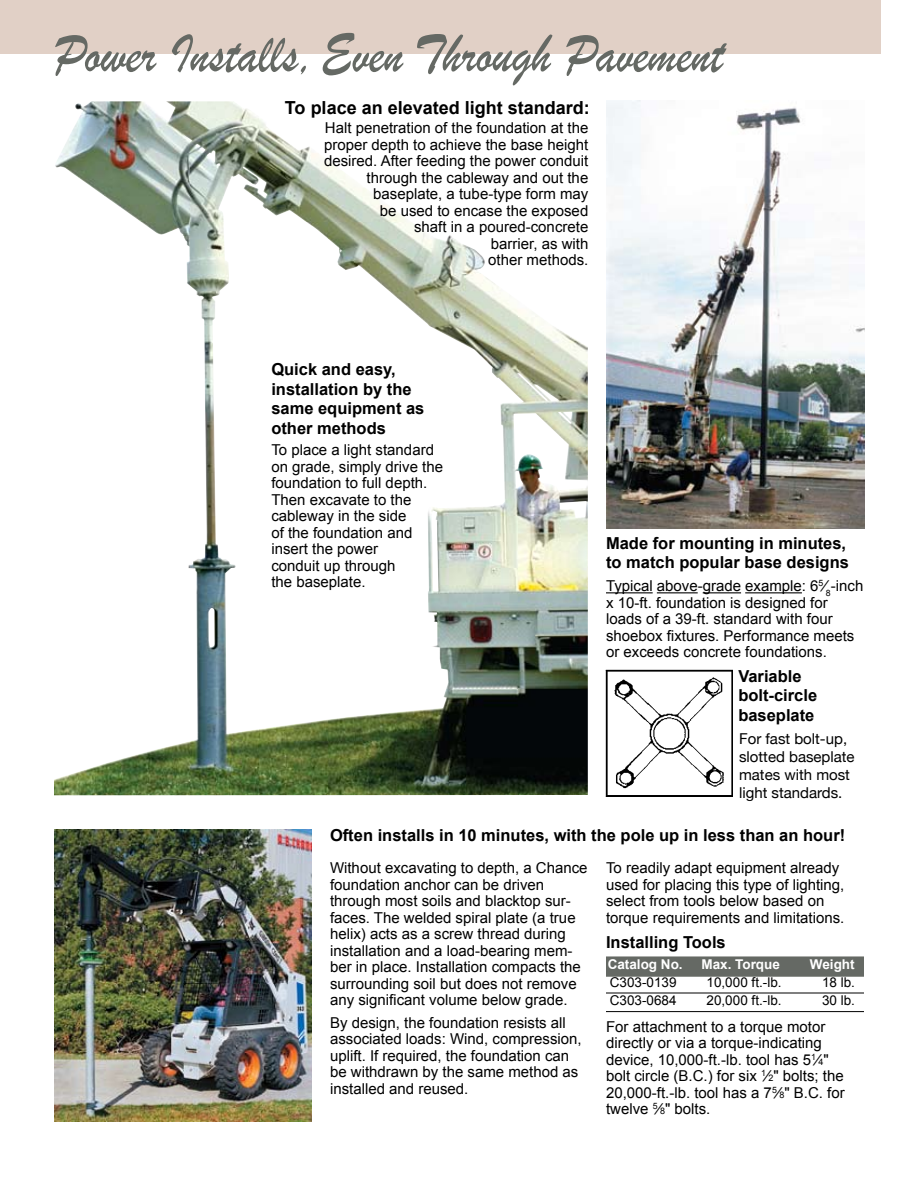
<style>
.page{position:relative;width:918px;height:1188px;background:#fff}
.page>*{position:absolute;margin:0;border:0;box-sizing:border-box;transform-origin:0 0}
.t1{font:57px "Brush Script";color:#656964;scale:.9 1}
.t2{font:700 18px "Arial";color:#000}
.t3{font:700 16.5px/19.5px "Arial";color:#000}
.t4{font:15px/16.5px "Arial";color:#000}
.t5{font:15px/18px "Helvetica Neue";color:#000}
.t6{font:13.5px "Arial";color:#000}
.t7{font:700 13.5px "Arial";color:#fff}
.s1{font-size:9px}
</style>
<div class="page">
<img style="left:54px;top:101px;width:534px;height:694px">
<div style="left:0;top:0;width:880px;height:54px;background:#e1d0c6"></div>
<hr style="left:606px;top:592px;width:47px;height:1px;background:#000">
<hr style="left:657px;top:592px;width:41px;height:1px;background:#000">
<hr style="left:703px;top:592px;width:38px;height:1px;background:#000">
<hr style="left:745px;top:592px;width:57px;height:1px;background:#000">
<div style="left:606px;top:956px;width:258px;height:21px;background:#656964;border:2px solid #656964"></div>
<hr style="left:606px;top:993px;width:258px;height:1px;background:#000">
<hr style="left:606px;top:1011px;width:258px;height:1px;background:#000">
<img style="left:606px;top:100px;width:258px;height:428px">
<img style="left:54px;top:829px;width:258px;height:293px">
<img style="left:606px;top:670px;width:127px;height:127px">
<h1 class="t1" style="left:54px;top:19px;width:745px">Power Installs,Even Through Pavement</h1>
<p class="t2" style="left:285px;top:97px;width:306px">To place an elevated light standard:</p>
<p class="t4" style="left:324px;top:120px;width:266px;text-align:right">Halt penetration of the foundation at the proper depth to achieve the base height desired. After feeding the power conduit through the cableway and out the baseplate, a tube-type form may<br>be used to encase the exposed<br>shaft in a poured-concrete<br>barrier, as with<br>other methods.</p>
<p class="t3" style="left:271px;top:360px;width:155px">Quick and easy, installation by the same equipment as other methods</p>
<p class="t4" style="left:271px;top:442px;width:173px">To place a light standard on grade, simply drive the foundation to full depth.<br>Then excavate to the cableway in the side<br>of the foundation and insert the power<br>conduit up through<br>the baseplate.</p>
<p class="t3" style="left:606px;top:533px;width:244px">Made for mounting in minutes, to match popular base designs</p>
<p class="t4" style="left:606px;top:578px;width:259px">Typical above-grade example: 6<sup>5</sup>⁄<sub>8</sub>-inch x 10-ft. foundation is designed for loads of a 39-ft. standard with four shoebox fixtures. Performance meets or exceeds concrete foundations.</p>
<p class="t3" style="left:738px;top:666px;width:80px">Variable bolt-circle baseplate</p>
<p class="t5" style="left:739px;top:729px;width:117px">For fast bolt-up, slotted baseplate mates with most light standards.</p>
<p class="t3" style="left:330px;top:825px;width:517px">Often installs in 10 minutes, with the pole up in less than an hour!</p>
<p class="t4" style="left:330px;top:860px;width:259px">Without excavating to depth, a Chance foundation anchor can be driven through most soils and blacktop sur&shy;faces. The welded spiral plate (a true helix) acts as a screw thread during installation and a load-bearing mem&shy;ber in place. Installation compacts the surrounding soil but does not remove any significant volume below grade.</p>
<p class="t4" style="left:330px;top:1014px;width:253px">By design, the foundation resists all associated loads: Wind, compression, uplift. If required, the foundation can be withdrawn by the same method as installed and reused.</p>
<p class="t4" style="left:606px;top:860px;width:240px">To readily adapt equipment already used for placing this type of lighting, select from tools below based on torque requirements and limitations.</p>
<p class="t3" style="left:606px;top:933px;width:121px">Installing Tools</p>
<p class="t7" style="left:608px;top:957px;width:77px">Catalog No.</p>
<p class="t7" style="left:701px;top:957px;width:80px">Max. Torque</p>
<p class="t7" style="left:810px;top:957px;width:46px">Weight</p>
<p class="t6" style="left:610px;top:975px;width:68px">C303-0139</p>
<p class="t6" style="left:707px;top:975px;width:77px">10,000 ft.-lb.</p>
<p class="t6" style="left:822px;top:975px;width:35px">18 lb.</p>
<p class="t6" style="left:610px;top:993px;width:68px">C303-0684</p>
<p class="t6" style="left:707px;top:993px;width:77px">20,000 ft.-lb.</p>
<p class="t6" style="left:822px;top:993px;width:35px">30 lb.</p>
<p class="t4" style="left:606px;top:1018px;width:240px">For attachment to a torque motor directly or via a torque-indicating device, 10,000-ft.-lb. tool has 5<sup>1</sup>⁄<span class="s1">4</span>" bolt circle (B.C.) for six <sup>1</sup>⁄<span class="s1">2</span>" bolts; the 20,000-ft.-lb. tool has a 7<sup>5</sup>⁄<span class="s1">8</span>" B.C. for twelve <sup>5</sup>⁄<span class="s1">8</span>" bolts.</p>
</div>
